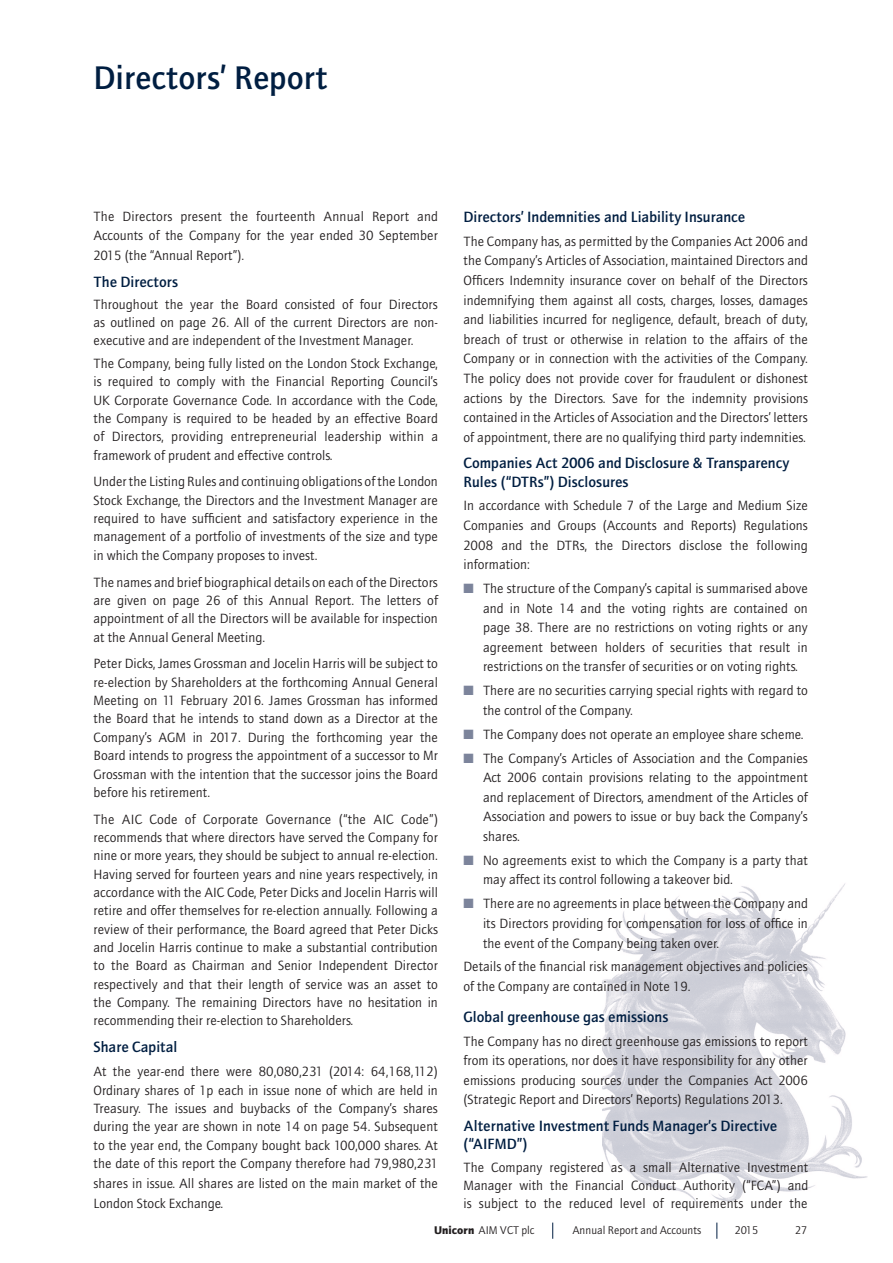
<style>
.page{position:relative;width:893px;height:1263px;background:#fff}
.page>*{position:absolute;margin:0;border:0;box-sizing:border-box;transform-origin:0 0}
.Main_Headings{font:500 33px "AT Quay Sans";color:#001e41}
.Sub_Headings{font:500 15px/18.1px "AT Quay Sans";color:#001e41}
.Body{font:13.5px/18.3px "AT Quay Sans";color:#231f20;text-align:justify}
.t1{font:11.25px "AT Quay Sans";color:#231f20}
.s1{color:#7c849b}
.s2{font-weight:900}
</style>
<div class="page">
<svg style="left:552px;top:1222px;width:1px;height:17px"></svg>
<svg style="left:716px;top:1222px;width:1px;height:17px"></svg>
<img style="left:603px;top:883px;width:264px;height:320px">
<p class="Main_Headings" style="left:94px;top:58px;width:236px">Directors’ Report</p>
<p class="Body" style="left:94px;top:206px;width:346px;line-height:19.5px">The Directors present the fourteenth Annual Report and Accounts of the Company for the year ended 30 September 2015 (the “Annual Report”).</p>
<p class="Sub_Headings" style="left:94px;top:272px;width:86px">The Directors</p>
<p class="Body" style="left:94px;top:295px;width:346px">Throughout the year the Board consisted of four Directors as outlined on page 26. All of the current Directors are non&shy;executive and are independent of the Investment Manager.</p>
<p class="Body" style="left:94px;top:354px;width:346px">The Company, being fully listed on the London Stock Exchange, is required to comply with the Financial Reporting Council’s UK Corporate Governance Code. In accordance with the Code, the Company is required to be headed by an effective Board of Directors, providing entrepreneurial leadership within a framework of prudent and effective controls.</p>
<p class="Body" style="left:94px;top:473px;width:346px">Under the Listing Rules and continuing obligations of the London Stock Exchange, the Directors and the Investment Manager are required to have sufficient and satisfactory experience in the management of a portfolio of investments of the size and type in which the Company proposes to invest.</p>
<p class="Body" style="left:94px;top:573px;width:346px">The names and brief biographical details on each of the Directors are given on page 26 of this Annual Report. The letters of appointment of all the Directors will be available for inspection at the Annual General Meeting.</p>
<p class="Body" style="left:94px;top:655px;width:346px">Peter Dicks, James Grossman and Jocelin Harris will be subject to re-election by Shareholders at the forthcoming Annual General Meeting on 11 February 2016. James Grossman has informed the Board that he intends to stand down as a Director at the Company’s AGM in 2017. During the forthcoming year the Board intends to progress the appointment of a successor to Mr Grossman with the intention that the successor joins the Board before his retirement.</p>
<p class="Body" style="left:94px;top:810px;width:346px">The AIC Code of Corporate Governance (“the AIC Code”) recommends that where directors have served the Company for nine or more years, they should be subject to annual re-election.<br>Having served for fourteen years and nine years respectively, in accordance with the AIC Code, Peter Dicks and Jocelin Harris will retire and offer themselves for re-election annually. Following a review of their performance, the Board agreed that Peter Dicks and Jocelin Harris continue to make a substantial contribution to the Board as Chairman and Senior Independent Director respectively and that their length of service was an asset to the Company. The remaining Directors have no hesitation in recommending their re-election to Shareholders.</p>
<p class="Sub_Headings" style="left:94px;top:1038px;width:85px">Share Capital</p>
<p class="Body" style="left:94px;top:1062px;width:346px">At the year-end there were 80,080,231 (2014: 64,168,112)<br>Ordinary shares of 1p each in issue none of which are held in Treasury. The issues and buybacks of the Company’s shares during the year are shown in note 14 on page 54. Subsequent to the year end, the Company bought back 100,000 shares. At the date of this report the Company therefore had 79,980,231</p>
<p class="Body" style="left:94px;top:1173px;width:346px;line-height:19.8px">shares in issue. All shares are listed on the main market of the<br>London Stock Exchange.</p>
<p class="Sub_Headings" style="left:463px;top:208px;width:283px">Directors’ Indemnities and Liability Insurance</p>
<p class="Body" style="left:463px;top:231px;width:346px;line-height:19.6px">The Company has, as permitted by the Companies Act 2006 and the Company’s Articles of Association, maintained Directors and Officers Indemnity insurance cover on behalf of the Directors indemnifying them against all costs, charges, losses, damages and liabilities incurred for negligence, default, breach of duty, breach of trust or otherwise in relation to the affairs of the Company or in connection with the activities of the Company.<br>The policy does not provide cover for fraudulent or dishonest actions by the Directors. Save for the indemnity provisions contained in the Articles of Association and the Directors’ letters of appointment, there are no qualifying third party indemnities.</p>
<p class="Sub_Headings" style="left:463px;top:454px;width:327px">Companies Act 2006 and Disclosure &amp; Transparency<br>Rules (“DTRs”) Disclosures</p>
<p class="Body" style="left:463px;top:496px;width:346px;line-height:19.6px">In accordance with Schedule 7 of the Large and Medium Size Companies and Groups (Accounts and Reports) Regulations 2008 and the DTRs, the Directors disclose the following information:</p>
<p class="Body" style="left:483px;top:578px;width:326px;line-height:19.6px;text-indent:-20px"><span class="s1">■</span> The structure of the Company’s capital is summarised above and in Note 14 and the voting rights are contained on page 38. There are no restrictions on voting rights or any agreement between holders of securities that result in restrictions on the transfer of securities or on voting rights.</p>
<p class="Body" style="left:483px;top:681px;width:326px;line-height:19.6px;text-indent:-20px"><span class="s1">■</span> There are no securities carrying special rights with regard to the control of the Company.</p>
<p class="Body" style="left:463px;top:725px;width:341px"><span class="s1">■</span> The Company does not operate an employee share scheme.</p>
<p class="Body" style="left:483px;top:748px;width:326px;line-height:19.6px;text-indent:-20px"><span class="s1">■</span> The Company’s Articles of Association and the Companies Act 2006 contain provisions relating to the appointment and replacement of Directors, amendment of the Articles of Association and powers to issue or buy back the Company’s shares.</p>
<p class="Body" style="left:483px;top:850px;width:326px;line-height:19.6px;text-indent:-20px"><span class="s1">■</span> No agreements exist to which the Company is a party that may affect its control following a takeover bid.</p>
<p class="Body" style="left:483px;top:894px;width:326px;line-height:19.6px;text-indent:-20px"><span class="s1">■</span> There are no agreements in place between the Company and its Directors providing for compensation for loss of office in the event of the Company being taken over.</p>
<p class="Body" style="left:463px;top:957px;width:346px;line-height:19.6px">Details of the financial risk management objectives and policies of the Company are contained in Note 19.</p>
<p class="Sub_Headings" style="left:463px;top:1007px;width:207px">Global greenhouse gas emissions</p>
<p class="Body" style="left:463px;top:1031px;width:346px;line-height:19.6px">The Company has no direct greenhouse gas emissions to report from its operations, nor does it have responsibility for any other emissions producing sources under the Companies Act 2006 (Strategic Report and Directors’ Reports) Regulations 2013.</p>
<p class="Sub_Headings" style="left:463px;top:1117px;width:315px">Alternative Investment Funds Manager’s Directive (“AIFMD”)</p>
<p class="Body" style="left:463px;top:1158px;width:346px">The Company registered as a small Alternative Investment Manager with the Financial Conduct Authority (“FCA”) and is subject to the reduced level of requirements under the</p>
<p class="t1" style="left:434px;top:1224px;width:102px"><span class="s2">Unicorn</span> AIM VCT plc</p>
<p class="t1" style="left:572px;top:1224px;width:130px">Annual Report and Accounts</p>
<p class="t1" style="left:735px;top:1224px;width:25px">2015</p>
<p class="t1" style="left:795px;top:1224px;width:14px">27</p>
</div>
